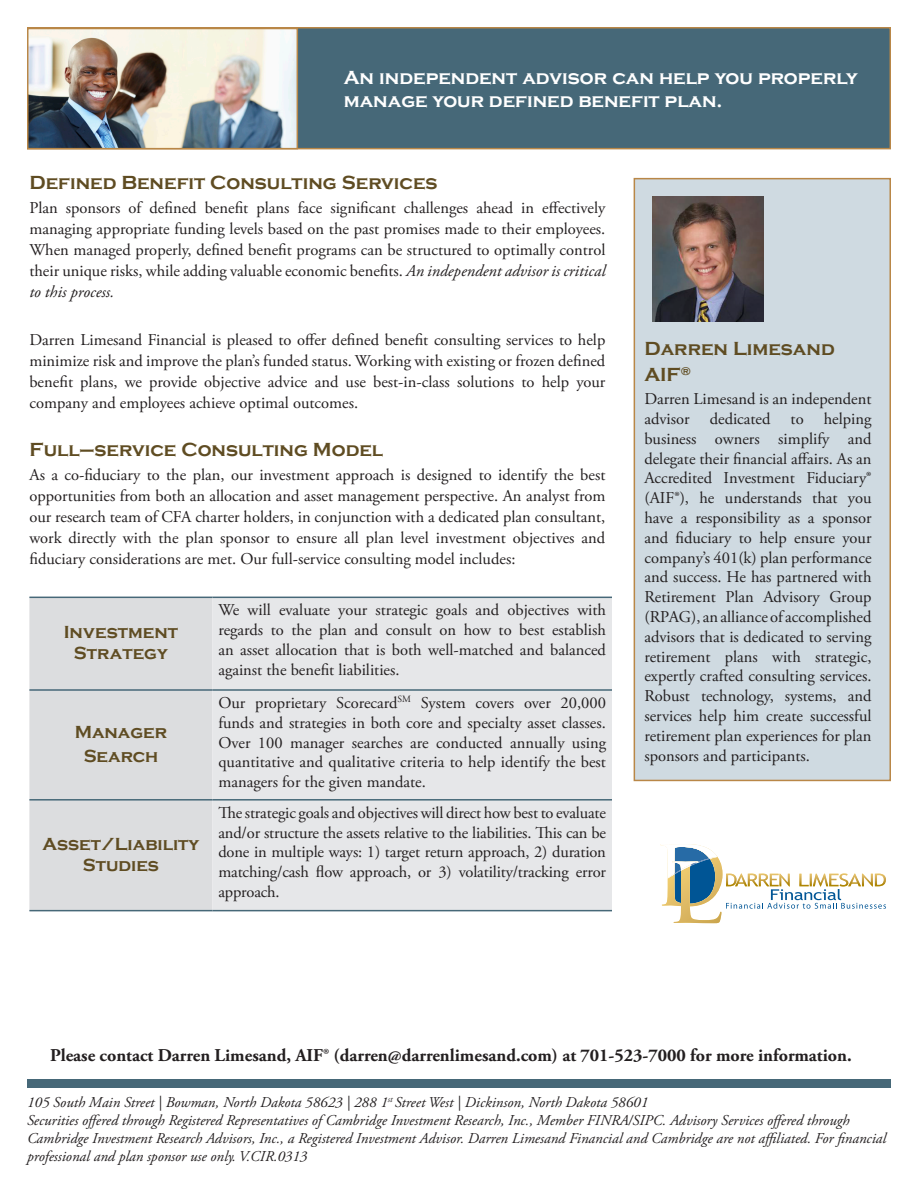
<style>
.page{position:relative;width:918px;height:1188px;background:#fff}
.page>*{position:absolute;margin:0;border:0;box-sizing:border-box;transform-origin:0 0}
.t1{font:700 19.5px "Copperplate Gothic";color:#5f4c22}
.t2{font:700 19.5px/23.4px "Copperplate Gothic";color:#fff}
.t3{font:700 18px "Adobe Garamond Pro";color:#231f20}
.t4{font:700 18px/21px "Copperplate Gothic";color:#5f4c22;text-align:center}
.t5{font:16.5px/19.8px "Adobe Garamond Pro";color:#231f20;text-align:justify}
.t6{font:italic 15px/18px "Adobe Garamond Pro";color:#231f20}
.s1{font-style:italic}
</style>
<div class="page">
<div style="left:27px;top:27px;width:864px;height:122px;background:#466878;border:2px solid #b98747"></div>
<img style="left:30px;top:31px;width:265px;height:115px">
<div style="left:27px;top:28px;width:271px;height:121px;border:2px solid #b98747"></div>
<div style="left:29px;top:598px;width:183px;height:312px;background:#dcdddf"></div>
<div style="left:212px;top:598px;width:400px;height:312px;background:#e6e7e9"></div>
<hr style="left:29px;top:597px;width:183px;height:1px;background:#466878">
<hr style="left:212px;top:597px;width:400px;height:1px;background:#466878">
<hr style="left:29px;top:689px;width:183px;height:2px;background:#466878">
<hr style="left:212px;top:689px;width:400px;height:2px;background:#466878">
<hr style="left:29px;top:799px;width:183px;height:2px;background:#466878">
<hr style="left:212px;top:799px;width:400px;height:2px;background:#466878">
<hr style="left:29px;top:910px;width:183px;height:1px;background:#466878">
<hr style="left:212px;top:910px;width:400px;height:1px;background:#466878">
<div style="left:27px;top:1079px;width:864px;height:9px;background:#466878"></div>
<div style="left:634px;top:178px;width:257px;height:603px;background:#cfdae1;border:2px solid #b98747"></div>
<svg style="left:661px;top:844px;width:225px;height:79px"></svg>
<img style="left:653px;top:196px;width:110px;height:126px">
<p class="t2" style="left:344px;top:66px;width:516px">An independent advisor can help you properly manage your defined benefit plan.</p>
<p class="t1" style="left:29px;top:172px;width:410px">Defined Benefit Consulting Services</p>
<p class="t5" style="left:29px;top:198px;width:578px;line-height:21px">Plan sponsors of defined benefit plans face significant challenges ahead in effectively managing appropriate funding levels based on the past promises made to their employees.<br>When managed properly, defined benefit programs can be structured to optimally control their unique risks, while adding valuable economic benefits. <span class="s1">An independent advisor is critical to this process.</span></p>
<p class="t5" style="left:29px;top:330px;width:578px;line-height:21px">Darren Limesand Financial is pleased to offer defined benefit consulting services to help minimize risk and improve the plan’s funded status. Working with existing or frozen defined benefit plans, we provide objective advice and use best-in-class solutions to help your company and employees achieve optimal outcomes.</p>
<p class="t1" style="left:29px;top:438px;width:355px">Full–service Consulting Model</p>
<p class="t5" style="left:29px;top:464px;width:578px;line-height:21px">As a co-fiduciary to the plan, our investment approach is designed to identify the best opportunities from both an allocation and asset management perspective. An analyst from our research team of CFA charter holders, in conjunction with a dedicated plan consultant, work directly with the plan sponsor to ensure all plan level investment objectives and fiduciary considerations are met. Our full-service consulting model includes:</p>
<p class="t4" style="left:64px;top:622px;width:116px">Investment<br>Strategy</p>
<p class="t4" style="left:75px;top:722px;width:94px">Manager</p>
<p class="t4" style="left:84px;top:746px;width:76px">Search</p>
<p class="t4" style="left:43px;top:834px;width:158px">Asset/Liability<br>Studies</p>
<p class="t5" style="left:218px;top:601px;width:389px">We will evaluate your strategic goals and objectives with regards to the plan and consult on how to best establish an asset allocation that is both well-matched and balanced against the benefit liabilities.</p>
<p class="t5" style="left:218px;top:693px;width:389px">Our proprietary Scorecard<sup>SM</sup> System covers over 20,000 funds and strategies in both core and specialty asset classes.<br>Over 100 manager searches are conducted annually using quantitative and qualitative criteria to help identify the best managers for the given mandate.</p>
<p class="t5" style="left:218px;top:803px;width:389px">The strategic goals and objectives will direct how best to evaluate and/or structure the assets relative to the liabilities. This can be done in multiple ways: 1) target return approach, 2) duration matching/cash flow approach, or 3) volatility/tracking error approach.</p>
<p class="t1" style="left:644px;top:338px;width:192px">Darren Limesand</p>
<p class="t1" style="left:644px;top:364px;width:48px">AIF<sup>®</sup></p>
<p class="t5" style="left:644px;top:390px;width:229px">Darren Limesand is an independent advisor dedicated to helping business owners simplify and delegate their financial affairs. As an Accredited Investment Fiduciary® (AIF®), he understands that you have a responsibility as a sponsor and fiduciary to help ensure your company’s 401(k) plan performance and success. He has partnered with Retirement Plan Advisory Group (RPAG), an alliance of accomplished advisors that is dedicated to serving retirement plans with strategic, expertly crafted consulting services.<br>Robust technology, systems, and services help him create successful retirement plan experiences for plan sponsors and participants.</p>
<p class="t3" style="left:50px;top:1045px;width:803px">Please contact Darren Limesand, AIF® (darren@darrenlimesand.com) at 701-523-7000 for more information.</p>
<p class="t6" style="left:27px;top:1094px;width:623px">105 South Main Street | Bowman, North Dakota 58623 | 288 1<sup>st</sup> Street West | Dickinson, North Dakota 58601</p>
<p class="t6" style="left:27px;top:1112px;width:861px">Securities offered through Registered Representatives of Cambridge Investment Research, Inc., Member FINRA/SIPC. Advisory Services offered through<br>Cambridge Investment Research Advisors, Inc., a Registered Investment Advisor. Darren Limesand Financial and Cambridge are not affiliated. For financial professional and plan sponsor use only. V.CIR.0313</p>
</div>
